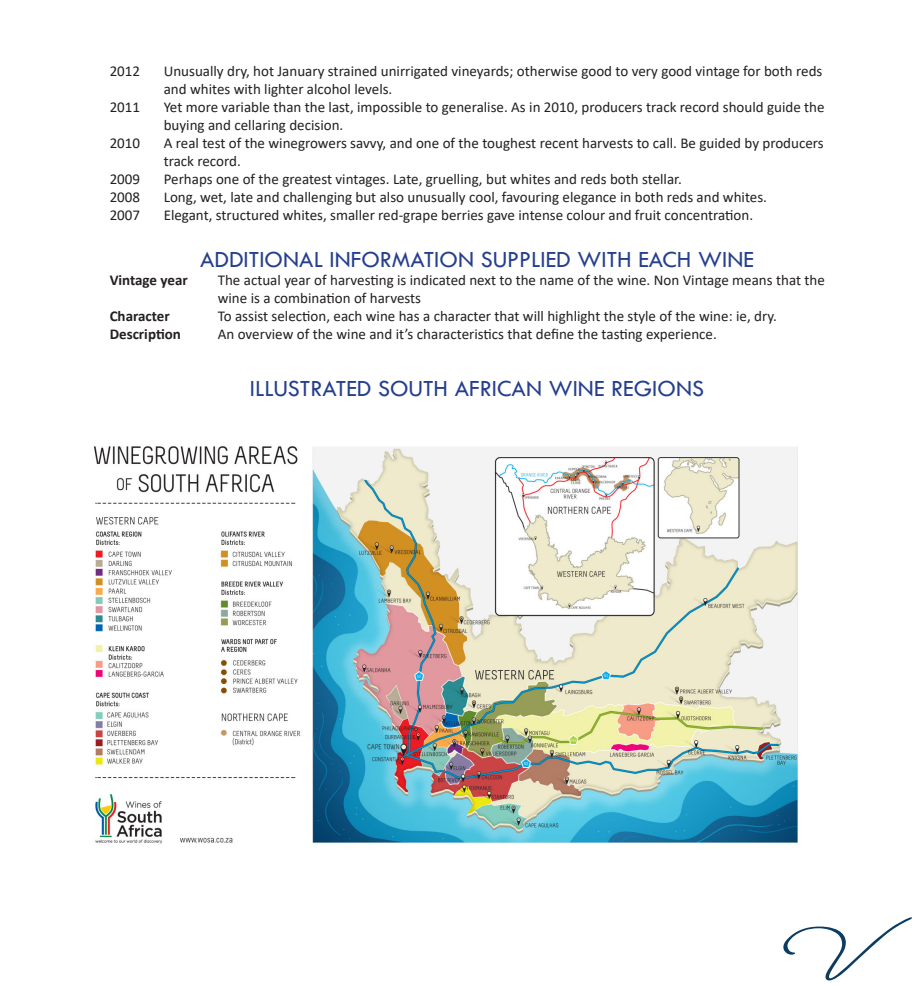
<style>
.page{position:relative;width:916px;height:1001px;background:#fff}
.page>*{position:absolute;margin:0;border:0;box-sizing:border-box;transform-origin:0 0}
.t1{font:24px "Tw Cen";color:#253f8e}
.t2{font:15px/18px "Calibri";color:#231f20}
.t3{font:700 15px "Calibri";color:#231f20}
</style>
<div class="page">
<img style="left:93px;top:446px;width:705px;height:398px">
<svg style="left:783px;top:917px;width:128px;height:63px"></svg>
<p class="t2" style="left:110px;top:61px;width:32px">2012</p>
<p class="t2" style="left:164px;top:61px;width:660px">Unusually dry, hot January strained unirrigated vineyards; otherwise good to very good vintage for both reds</p>
<p class="t2" style="left:164px;top:79px;width:230px">and whites with lighter alcohol levels.</p>
<p class="t2" style="left:110px;top:97px;width:32px">2011</p>
<p class="t2" style="left:164px;top:97px;width:662px">Yet more variable than the last, impossible to generalise. As in 2010, producers track record should guide the buying and cellaring decision.</p>
<p class="t2" style="left:110px;top:133px;width:32px">2010</p>
<p class="t2" style="left:164px;top:133px;width:661px">A real test of the winegrowers savvy, and one of the toughest recent harvests to call. Be guided by producers track record.</p>
<p class="t2" style="left:110px;top:169px;width:32px">2009</p>
<p class="t2" style="left:164px;top:169px;width:519px">Perhaps one of the greatest vintages. Late, gruelling, but whites and reds both stellar.</p>
<p class="t2" style="left:110px;top:187px;width:32px">2008</p>
<p class="t2" style="left:164px;top:187px;width:604px">Long, wet, late and challenging but also unusually cool, favouring elegance in both reds and whites.</p>
<p class="t2" style="left:110px;top:205px;width:32px">2007</p>
<p class="t2" style="left:164px;top:205px;width:590px">Elegant, structured whites, smaller red-grape berries gave intense colour and fruit concentration.</p>
<p class="t1" style="left:200px;top:244px;width:555px">ADDITIONAL INFORMATION SUPPLIED WITH EACH WINE</p>
<p class="t3" style="left:110px;top:269px;width:80px">Vintage year</p>
<p class="t2" style="left:218px;top:270px;width:608px">The actual year of harvesting is indicated next to the name of the wine. Non Vintage means that the</p>
<p class="t2" style="left:218px;top:288px;width:205px">wine is a combination of harvests</p>
<p class="t3" style="left:110px;top:305px;width:61px">Character</p>
<p class="t2" style="left:218px;top:306px;width:560px">To assist selection, each wine has a character that will highlight the style of the wine: ie, dry.</p>
<p class="t3" style="left:110px;top:323px;width:73px">Description</p>
<p class="t2" style="left:218px;top:324px;width:500px">An overview of the wine and it’s characteristics that define the tasting experience.</p>
<p class="t1" style="left:250px;top:374px;width:455px">ILLUSTRATED SOUTH AFRICAN WINE REGIONS</p>
</div>
